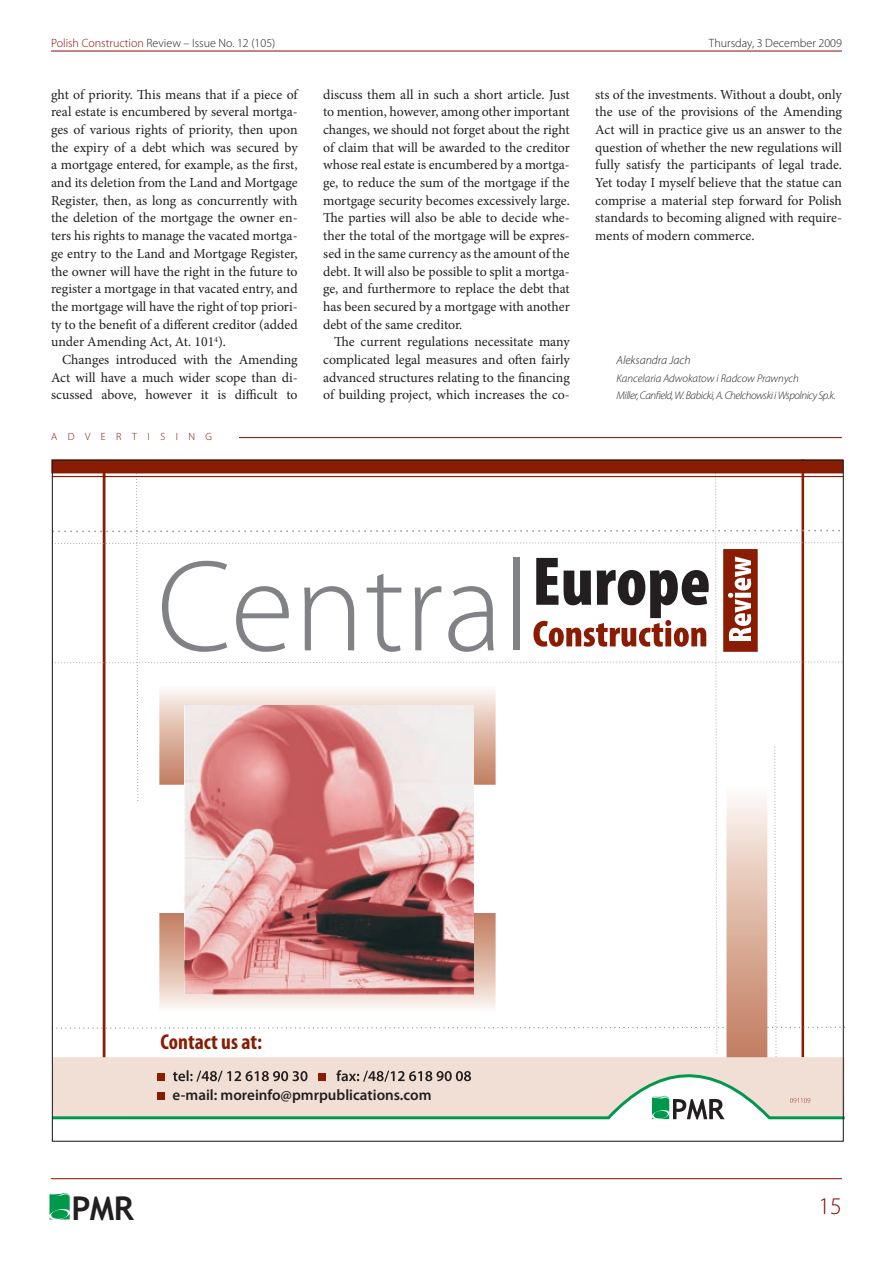
<style>
.page{position:relative;width:893px;height:1263px;background:#fff}
.page>*{position:absolute;margin:0;border:0;box-sizing:border-box;transform-origin:0 0}
.t1{font:700 32.7px "Trebuchet MS";color:#231f20}
.t2{font:300 24px "Myriad Pro";color:#8b0a02}
.t3{font:700 condensed 21.6px "Myriad Pro";color:#891c02}
.t4{font:600 15.15px "Myriad Pro";color:#231f20}
.t5{font:13.8px/17.7px "Minion Pro";color:#231f20;text-align:justify}
.t6{font:300 12px "Myriad Pro";color:#231f20}
.t7{font:italic 300 12px "Myriad Pro";color:#231f20}
.t8{font:italic 300 11.1px/17.7px "Myriad Pro";letter-spacing:-.03em;color:#231f20}
.t9{font:300 10.5px "Myriad Pro";letter-spacing:1em;color:#8b0a02}
.s1{color:#8b0a02}
</style>
<div class="page">
<hr style="left:51px;top:51px;width:791px;height:1px;background:#8b0a02">
<hr style="left:51px;top:1178px;width:791px;height:1px;background:#8b0a02">
<svg style="left:49px;top:1192px;width:21px;height:27px"></svg>
<hr style="left:51px;top:437px;width:791px;height:1px;background:#8b0a02">
<div style="left:51px;top:432px;width:187px;height:11px;background:#fff"></div>
<svg style="left:51px;top:1059px;width:794px;height:62px;background:#e0dbce"></svg>
<svg style="left:173px;top:1070px;width:298px;height:12px;background:#b6a8a1"></svg>
<div style="left:318px;top:1073px;width:8px;height:8px;background:#891c02"></div>
<div style="left:157px;top:1073px;width:8px;height:8px;background:#891c02"></div>
<div style="left:157px;top:1092px;width:8px;height:8px;background:#891c02"></div>
<svg style="left:51px;top:459px;width:794px;height:600px"></svg>
<p class="t6" style="left:51px;top:36px;width:226px"><span class="s1">Polish Construction</span> Review – Issue No. 12 (105)</p>
<p class="t6" style="left:709px;top:36px;width:135px">Thursday, 3 December 2009</p>
<p class="t5" style="left:51px;top:85px;width:248px">ght of priority. This means that if a piece of real estate is encumbered by several mortga&shy;ges of various rights of priority, then upon the expiry of a debt which was secured by a mortgage entered, for example, as the first, and its deletion from the Land and Mortgage Register, then, as long as concurrently with the deletion of the mortgage the owner en&shy;ters his rights to manage the vacated mortga&shy;ge entry to the Land and Mortgage Register, the owner will have the right in the future to register a mortgage in that vacated entry, and the mortgage will have the right of top priori&shy;ty to the benefit of a different creditor (added under Amending Act, At. 101<sup>4</sup>).</p>
<p class="t5" style="left:51px;top:351px;width:248px;text-indent:11px">Changes introduced with the Amending Act will have a much wider scope than di&shy;scussed above, however it is difficult to</p>
<p class="t9" style="left:51px;top:430px;width:163px">ADVERTISING</p>
<p class="t5" style="left:323px;top:85px;width:248px">discuss them all in such a short article. Just to mention, however, among other important changes, we should not forget about the right of claim that will be awarded to the creditor whose real estate is encumbered by a mortga&shy;ge, to reduce the sum of the mortgage if the mortgage security becomes excessively large.<br>The parties will also be able to decide whe&shy;ther the total of the mortgage will be expres&shy;sed in the same currency as the amount of the debt. It will also be possible to split a mortga&shy;ge, and furthermore to replace the debt that has been secured by a mortgage with another debt of the same creditor.</p>
<p class="t5" style="left:323px;top:333px;width:248px;text-indent:11px">The current regulations necessitate many complicated legal measures and often fairly advanced structures relating to the financing of building project, which increases the co-</p>
<p class="t5" style="left:595px;top:85px;width:248px">sts of the investments. Without a doubt, only the use of the provisions of the Amending Act will in practice give us an answer to the question of whether the new regulations will fully satisfy the participants of legal trade.<br>Yet today I myself believe that the statue can comprise a material step forward for Polish standards to becoming aligned with require&shy;ments of modern commerce.</p>
<p class="t7" style="left:617px;top:353px;width:76px">Aleksandra Jach</p>
<p class="t8" style="left:617px;top:369px;width:221px">Kancelaria Adwokatow i Radcow Prawnych<br>Miller, Canfield, W. Babicki, A. Chelchowski i Wspolnicy Sp.k.</p>
<h3 class="t3" style="left:160px;top:1028px;width:103px">Contact us at:</h3>
<p class="t4" style="left:173px;top:1089px;width:261px">e-mail: moreinfo@pmrpublications.com</p>
<h1 class="t1" style="left:72px;top:1187px;width:64px">PMR</h1>
<h2 class="t2" style="left:818px;top:1191px;width:25px">15</h2>
</div>
